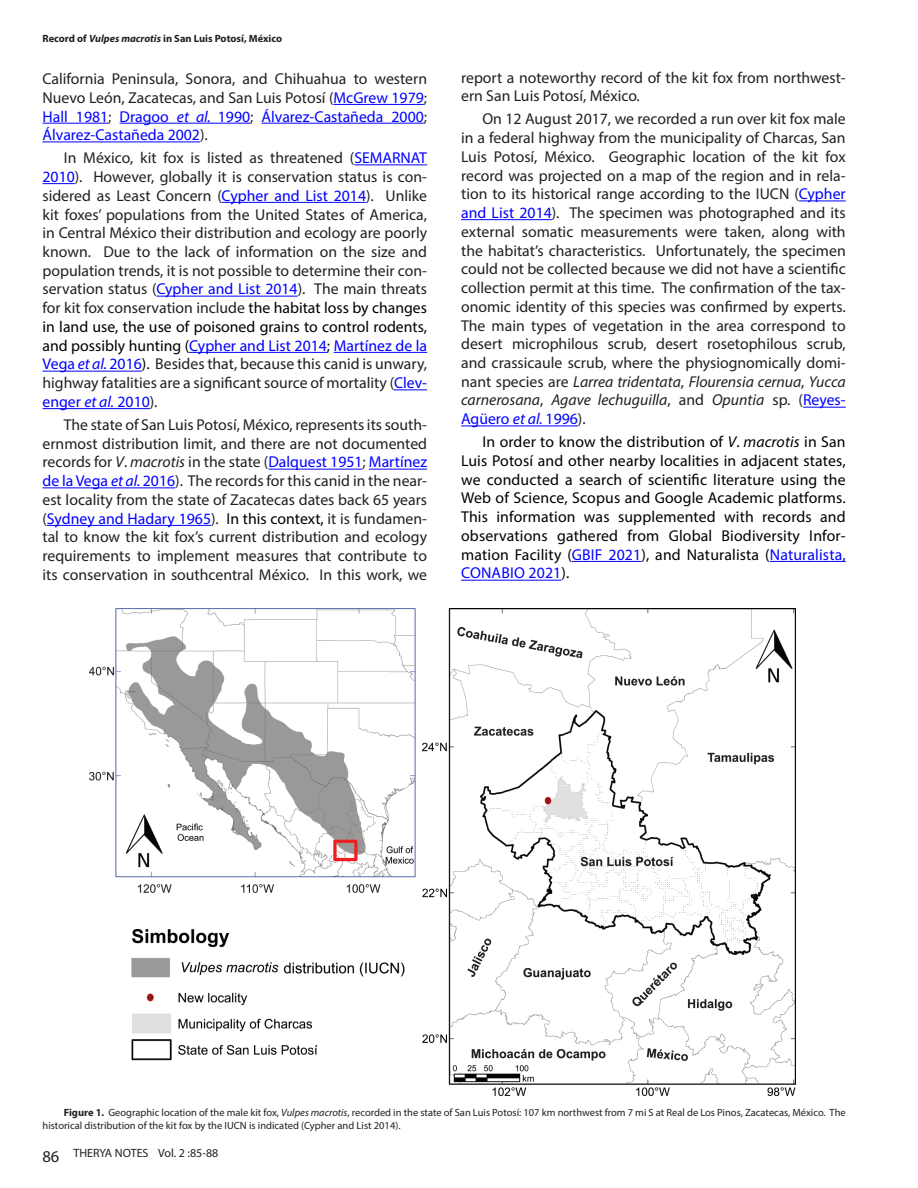
<style>
.page{position:relative;width:918px;height:1188px;background:#fff}
.page>*{position:absolute;margin:0;border:0;box-sizing:border-box;transform-origin:0 0}
.t1{font:15.75px/18.8px "Myriad Pro";color:#231f20;text-align:justify}
.t2{font:15.75px/18.8px "Myriad Pro";letter-spacing:.01em;color:#000;text-align:justify}
.t3{font:12px "Myriad Pro";color:#231f20}
.t4{font:10.5px/13.5px "Myriad Pro";color:#231f20}
.t5{font:700 10.5px "Myriad Pro";color:#231f20}
.s1{font-style:italic}
.s2{color:#00f}
.s3{font-style:italic;color:#00f}
.s4{color:#000}
.s5{font-weight:700}
.s6{font-size:16.5px}
</style>
<div class="page">
<hr style="left:334px;top:104px;width:90px;height:1px;background:#00f">
<hr style="left:43px;top:123px;width:65px;height:1px;background:#00f">
<hr style="left:120px;top:123px;width:130px;height:1px;background:#00f">
<hr style="left:262px;top:123px;width:162px;height:1px;background:#00f">
<hr style="left:43px;top:142px;width:157px;height:1px;background:#00f">
<hr style="left:354px;top:164px;width:73px;height:1px;background:#00f">
<hr style="left:43px;top:183px;width:32px;height:1px;background:#00f">
<hr style="left:222px;top:202px;width:144px;height:1px;background:#00f">
<hr style="left:156px;top:296px;width:142px;height:1px;background:#00f">
<hr style="left:189px;top:352px;width:138px;height:1px;background:#00f">
<hr style="left:334px;top:352px;width:93px;height:1px;background:#00f">
<hr style="left:43px;top:371px;width:99px;height:1px;background:#00f">
<hr style="left:394px;top:389px;width:33px;height:1px;background:#00f">
<hr style="left:43px;top:408px;width:107px;height:1px;background:#00f">
<hr style="left:268px;top:469px;width:95px;height:1px;background:#00f">
<hr style="left:369px;top:469px;width:58px;height:1px;background:#00f">
<hr style="left:43px;top:487px;width:132px;height:1px;background:#00f">
<hr style="left:47px;top:525px;width:164px;height:1px;background:#00f">
<hr style="left:799px;top:201px;width:47px;height:1px;background:#00f">
<hr style="left:461px;top:219px;width:91px;height:1px;background:#00f">
<hr style="left:803px;top:407px;width:43px;height:1px;background:#00f">
<hr style="left:461px;top:426px;width:117px;height:1px;background:#00f">
<hr style="left:572px;top:561px;width:69px;height:1px;background:#00f">
<hr style="left:770px;top:561px;width:76px;height:1px;background:#00f">
<hr style="left:461px;top:580px;width:100px;height:1px;background:#00f">
<img style="left:89px;top:608px;width:707px;height:487px">
<p class="t5" style="left:43px;top:31px;width:241px">Record of <span class="s1">Vulpes macrotis</span> in San Luis Potosí, México</p>
<p class="t1" style="left:43px;top:69px;width:386px">California Peninsula, Sonora, and Chihuahua to western Nuevo León, Zacatecas, and San Luis Potosí (<span class="s2">McGrew 1979</span>; <span class="s2">Hall 1981</span>; <span class="s2">Dragoo</span> <span class="s3">et al.</span> <span class="s2">1990</span>; <span class="s2">Álvarez-Castañeda 2000</span>; <span class="s2">Álvarez-Castañeda 2002</span>).</p>
<p class="t1" style="left:43px;top:148px;width:386px;text-indent:21px">In México, kit fox is listed as threatened (<span class="s2">SEMARNAT 2010</span>). However, globally it is conservation status is con&shy;sidered as Least Concern (<span class="s2">Cypher and List 2014</span>). Unlike kit foxes’ populations from the United States of America, in Central México their distribution and ecology are poorly known. Due to the lack of information on the size and population trends, it is not possible to determine their con&shy;servation status (<span class="s2">Cypher and List 2014</span>). The main threats for kit fox conservation include <span class="s4">the habitat loss by changes in land use, the use of poisoned grains to control rodents, and possibly hunting (</span><span class="s2">Cypher and List 2014</span><span class="s4">;</span> <span class="s2">Martínez de la Vega</span> <span class="s3">et al.</span> <span class="s2">2016</span><span class="s4">).</span> Besides that, because this canid is unwary, highway fatalities are a significant source of mortality (<span class="s2">Clev&shy;enger</span> <span class="s3">et al.</span> <span class="s2">2010</span>).</p>
<p class="t1" style="left:43px;top:415px;width:386px;text-indent:21px">The state of San Luis Potosí, México, represents its south&shy;ernmost distribution limit, and there are not documented records for <span class="s1">V</span>. <span class="s1">macrotis</span> in the state (<span class="s2">Dalquest 1951</span>; <span class="s2">Martínez de la Vega</span> <span class="s3">et al.</span> <span class="s2">2016</span>). The records for this canid in the near&shy;est locality from the state of Zacatecas dates back 65 years (<span class="s2">Sydney and Hadary 1965</span>). <span class="s4">In this context,</span> it is fundamen&shy;tal to know the kit fox’s current distribution and ecology requirements to implement measures that contribute to its conservation in southcentral México. In this work, we</p>
<p class="t1" style="left:461px;top:68px;width:386px">report a noteworthy record of the kit fox from northwest&shy;ern San Luis Potosí, México.</p>
<p class="t1" style="left:461px;top:109px;width:386px;text-indent:21px">On 12 August 2017, we recorded a run over kit fox male in a federal highway from the municipality of Charcas, San Luis Potosí, México. Geographic location of the kit fox record was projected on a map of the region and in rela&shy;tion to its historical range according to the IUCN (<span class="s2">Cypher and List 2014</span>). The specimen was photographed and its external somatic measurements were taken, along with the habitat’s characteristics. Unfortunately, the specimen could not be collected because we did not have a scientific collection permit at this time. The confirmation of the tax&shy;onomic identity of this species was confirmed by experts.<br>The main types of vegetation in the area correspond to desert microphilous scrub, desert rosetophilous scrub, and crassicaule scrub, where the physiognomically domi&shy;nant species are <span class="s1">Larrea tridentata</span>, <span class="s1">Flourensia cernua</span>, <span class="s1">Yucca carnerosana</span>, <span class="s1">Agave lechuguilla</span>, and <span class="s1">Opuntia</span> sp. (<span class="s2">Reyes-Agüero</span> <span class="s3">et al.</span> <span class="s2">1996</span>).</p>
<p class="t2" style="left:461px;top:432px;width:386px;text-indent:21px">In order to know the distribution of <span class="s1">V</span>. <span class="s1">macrotis</span> in San Luis Potosí and other nearby localities in adjacent states, we conducted a search of scientific literature using the Web of Science, Scopus and Google Academic platforms.<br>This information was supplemented with records and observations gathered from Global Biodiversity Infor&shy;mation Facility (<span class="s2">GBIF 2021</span>), and Naturalista (<span class="s2">Naturalista, CONABIO 2021</span>).</p>
<p class="t4" style="left:43px;top:1105px;width:805px;text-indent:21px"><span class="s5">Figure 1.</span> Geographic location of the male kit fox, <span class="s1">Vulpes macrotis</span>, recorded in the state of San Luis Potosí: 107 km northwest from 7 mi S at Real de Los Pinos, Zacatecas, México. The historical distribution of the kit fox by the IUCN is indicated (Cypher and List 2014).</p>
<p class="t3" style="left:43px;top:1146px;width:177px"><span class="s6">86</span> THERYA NOTES Vol. 2 :85-88</p>
</div>
